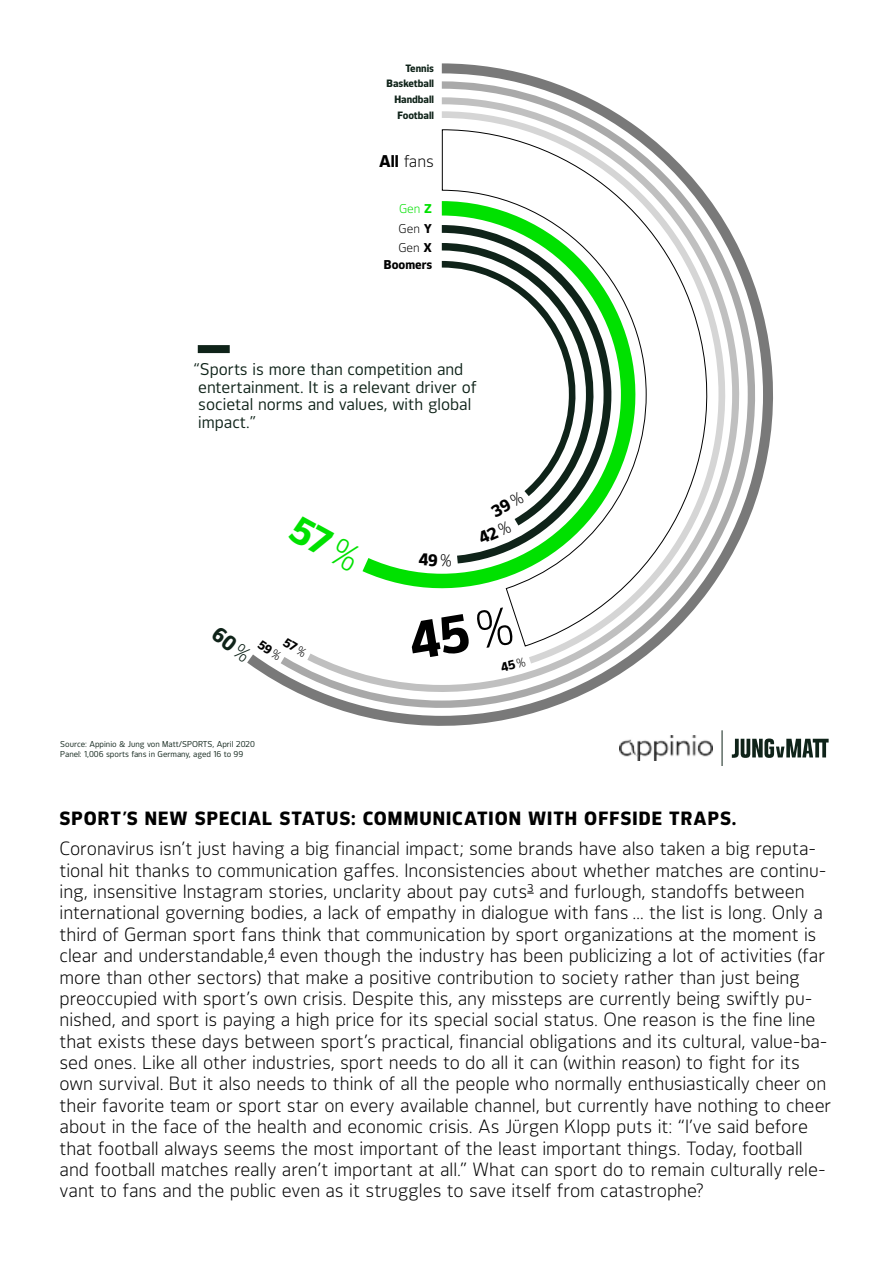
<style>
.page{position:relative;width:893px;height:1263px;background:#fff}
.page>*{position:absolute;margin:0;border:0;box-sizing:border-box;transform-origin:0 0}
.t1{font:18px/21.3px "Carloschi";color:#000}
.t2{font:700 18px "Carloschi";letter-spacing:.055em;color:#000}
.t3{font:15.9px/17.5px "Carloschi";color:#0f2319}
.t4{font:15.9px "Carloschi";color:#000}
.t5{font:12px "Carloschi";color:#000}
.t6{font:700 12px "Carloschi";color:#000}
.t7{font:12px "Carloschi";color:#00e100}
.t8{font:700 10.05px "Carloschi";color:#0f2319}
.t9{font:7.95px/9.6px "Carloschi";color:#0f2319}
.s1{font-weight:700}
</style>
<div class="page">
<svg style="left:248px;top:63px;width:525px;height:703px"></svg>
<img style="left:619px;top:736px;width:93px;height:25px">
<hr style="left:722px;top:730px;width:1px;height:36px;background:#0f2319">
<svg style="left:732px;top:738px;width:97px;height:20px"></svg>
<svg style="left:362px;top:201px;width:300px;height:414px"></svg>
<svg style="left:442px;top:225px;width:177px;height:338px"></svg>
<svg style="left:442px;top:243px;width:173px;height:282px"></svg>
<div style="left:198px;top:345px;width:32px;height:8px;background:#0f2319"></div>
<svg style="left:419px;top:553px;width:32px;height:14px"></svg>
<svg style="left:287px;top:515px;width:75px;height:57px"></svg>
<svg style="left:442px;top:261px;width:149px;height:283px"></svg>
<svg style="left:408px;top:606px;width:118px;height:65px"></svg>
<svg style="left:247px;top:626px;width:60px;height:37px"></svg>
<p class="t8" style="left:405px;top:62px;width:30px">Tennis</p>
<p class="t8" style="left:387px;top:77px;width:49px">Basketball</p>
<p class="t8" style="left:397px;top:109px;width:38px">Football</p>
<p class="t8" style="left:394px;top:93px;width:41px">Handball</p>
<p class="t4" style="left:379px;top:152px;width:56px"><span class="s1">All</span> fans</p>
<p class="t7" style="left:399px;top:202px;width:34px">Gen <span class="s1">Z</span></p>
<p class="t5" style="left:399px;top:221px;width:35px">Gen <span class="s1">Y</span></p>
<p class="t5" style="left:398px;top:240px;width:35px">Gen <span class="s1">X</span></p>
<p class="t6" style="left:384px;top:257px;width:50px">Boomers</p>
<p class="t3" style="left:198px;top:361px;width:280px;text-indent:-5px">“Sports is more than competition and entertainment. It is a relevant driver of societal norms and values, with global impact.”</p>
<p class="t9" style="left:60px;top:740px;width:196px">Source: Appinio &amp; Jung von Matt/SPORTS, April 2020<br>Panel: 1,006 sports fans in Germany, aged 16 to 99</p>
<p class="t2" style="left:60px;top:808px;width:678px">SPORT’S NEW SPECIAL STATUS: COMMUNICATION WITH OFFSIDE TRAPS.</p>
<p class="t1" style="left:60px;top:838px;width:773px">Coronavirus isn’t just having a big financial impact; some brands have also taken a big reputa&shy;tional hit thanks to communication gaffes. Inconsistencies about whether matches are continu&shy;ing, insensitive Instagram stories, unclarity about pay cuts<sup>3</sup> and furlough, standoffs between international governing bodies, a lack of empathy in dialogue with fans … the list is long. Only a third of German sport fans think that communication by sport organizations at the moment is clear and understandable,<sup>4</sup> even though the industry has been publicizing a lot of activities (far more than other sectors) that make a positive contribution to society rather than just being preoccupied with sport’s own crisis. Despite this, any missteps are currently being swiftly pu&shy;nished, and sport is paying a high price for its special social status. One reason is the fine line that exists these days between sport’s practical, financial obligations and its cultural, value-ba&shy;sed ones. Like all other industries, sport needs to do all it can (within reason) to fight for its own survival. But it also needs to think of all the people who normally enthusiastically cheer on their favorite team or sport star on every available channel, but currently have nothing to cheer about in the face of the health and economic crisis. As Jürgen Klopp puts it: “I’ve said before that football always seems the most important of the least important things. Today, football and football matches really aren’t important at all.” What can sport do to remain culturally rele&shy;vant to fans and the public even as it struggles to save itself from catastrophe?</p>
</div>
